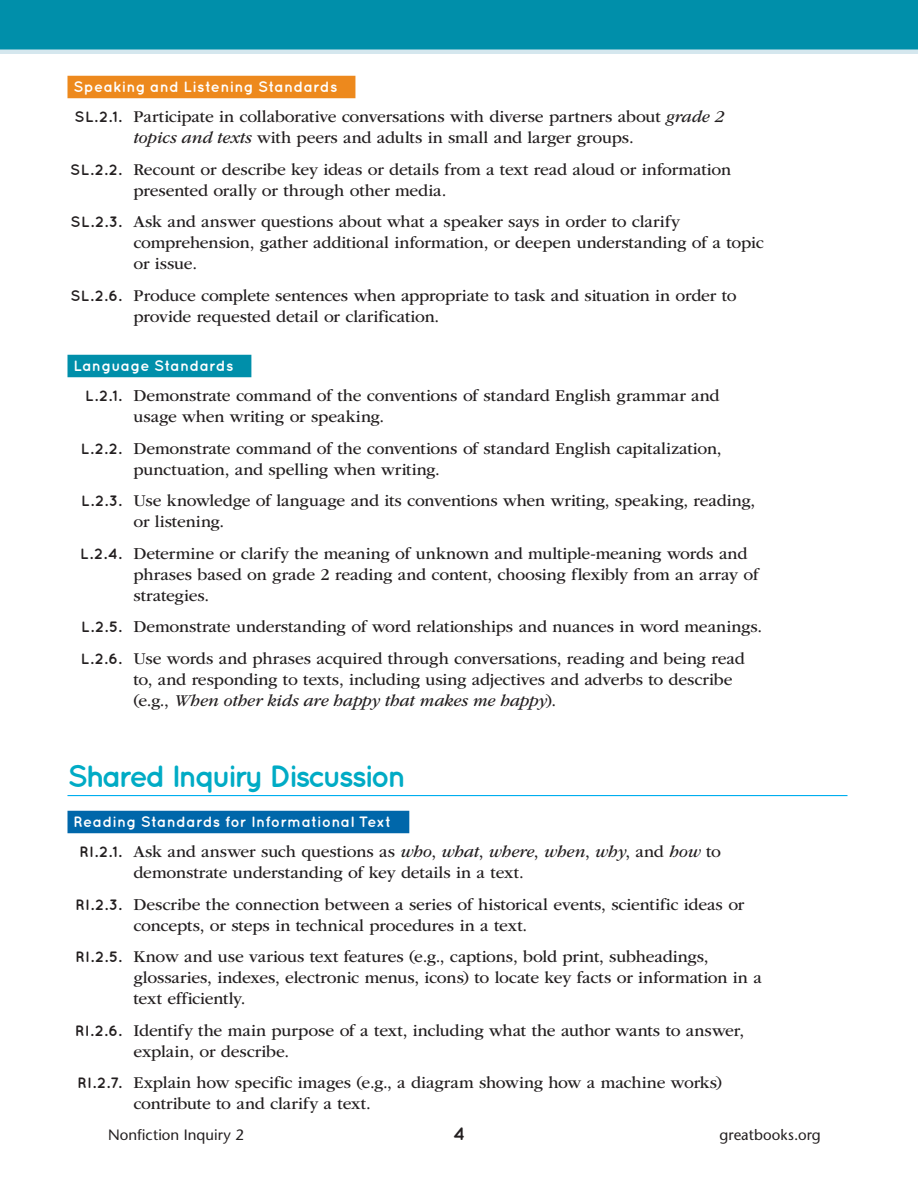
<style>
.page{position:relative;width:918px;height:1188px;background:#fff}
.page>*{position:absolute;margin:0;border:0;box-sizing:border-box;transform-origin:0 0}
.CHARET_B_head{font:700 30.75px "Quicksand";letter-spacing:-.08em;color:#00abc5}
.t1{font:700 18px "Quicksand";color:#231f20}
.CHART_NL{font:17.25px/21px "ITC Garamond Std";letter-spacing:-.01em;color:#231f20}
.CHART_head_READING{font:700 15px "Quicksand";letter-spacing:.015em;color:#fff}
.t2{font:500 15px "Stone Sans Std";letter-spacing:.005em;color:#231f20}
.CHAERT_head_SPEAKING{font:700 15px "Quicksand";letter-spacing:.015em;color:#fff}
.s1{font-family:"Quicksand";font-weight:700;font-size:15px}
.s2{font-style:italic}
</style>
<div class="page">
<div style="left:0;top:0;width:918px;height:54px;background:#008faa"></div>
<hr style="left:0;top:50px;width:918px;height:4px;background:#d5e7ee">
<div style="left:68px;top:76px;width:287px;height:22px;background:#ed891d"></div>
<div style="left:68px;top:355px;width:183px;height:22px;background:#008faa"></div>
<hr style="left:68px;top:795px;width:780px;height:1px;background:#00aeef">
<div style="left:68px;top:811px;width:341px;height:22px;background:#0067aa"></div>
<p class="CHAERT_head_SPEAKING" style="left:74px;top:78px;width:265px">Speaking and Listening Standards</p>
<p class="CHART_NL" style="left:134px;top:106px;width:592px;text-indent:-59px"><span class="s1">SL.2.1.</span> Participate in collaborative conversations with diverse partners about <span class="s2">grade 2 topics and texts</span> with peers and adults in small and larger groups.</p>
<p class="CHART_NL" style="left:134px;top:159px;width:599px;text-indent:-63px"><span class="s1">SL.2.2.</span> Recount or describe key ideas or details from a text read aloud or information presented orally or through other media.</p>
<p class="CHART_NL" style="left:134px;top:211px;width:632px;text-indent:-63px"><span class="s1">SL.2.3.</span> Ask and answer questions about what a speaker says in order to clarify comprehension, gather additional information, or deepen understanding of a topic or issue.</p>
<p class="CHART_NL" style="left:134px;top:285px;width:605px;text-indent:-63px"><span class="s1">SL.2.6.</span> Produce complete sentences when appropriate to task and situation in order to provide requested detail or clarification.</p>
<p class="CHART_head_READING" style="left:74px;top:357px;width:161px">Language Standards</p>
<p class="CHART_NL" style="left:134px;top:385px;width:588px;text-indent:-48px"><span class="s1">L.2.1.</span> Demonstrate command of the conventions of standard English grammar and usage when writing or speaking.</p>
<p class="CHART_NL" style="left:134px;top:438px;width:590px;text-indent:-53px"><span class="s1">L.2.2.</span> Demonstrate command of the conventions of standard English capitalization, punctuation, and spelling when writing.</p>
<p class="CHART_NL" style="left:134px;top:490px;width:623px;text-indent:-52px"><span class="s1">L.2.3.</span> Use knowledge of language and its conventions when writing, speaking, reading, or listening.</p>
<p class="CHART_NL" style="left:134px;top:543px;width:627px;text-indent:-53px"><span class="s1">L.2.4.</span> Determine or clarify the meaning of unknown and multiple-meaning words and phrases based on grade 2 reading and content, choosing flexibly from an array of strategies.</p>
<p class="CHART_NL" style="left:81px;top:616px;width:683px"><span class="s1">L.2.5.</span> Demonstrate understanding of word relationships and nuances in word meanings.</p>
<p class="CHART_NL" style="left:134px;top:648px;width:613px;text-indent:-53px"><span class="s1">L.2.6.</span> Use words and phrases acquired through conversations, reading and being read to, and responding to texts, including using adjectives and adverbs to describe (e.g., <span class="s2">When other kids are happy that makes me happy</span>).</p>
<p class="CHARET_B_head" style="left:68px;top:758px;width:340px">Shared Inquiry Discussion</p>
<p class="CHART_head_READING" style="left:74px;top:813px;width:319px">Reading Standards for Informational Text</p>
<p class="CHART_NL" style="left:134px;top:841px;width:589px;text-indent:-54px"><span class="s1">RI.2.1.</span> Ask and answer such questions as <span class="s2">who</span>, <span class="s2">what</span>, <span class="s2">where</span>, <span class="s2">when</span>, <span class="s2">why</span>, and <span class="s2">how</span> to demonstrate understanding of key details in a text.</p>
<p class="CHART_NL" style="left:134px;top:894px;width:612px;text-indent:-58px"><span class="s1">RI.2.3.</span> Describe the connection between a series of historical events, scientific ideas or concepts, or steps in technical procedures in a text.</p>
<p class="CHART_NL" style="left:134px;top:946px;width:630px;text-indent:-58px"><span class="s1">RI.2.5.</span> Know and use various text features (e.g., captions, bold print, subheadings, glossaries, indexes, electronic menus, icons) to locate key facts or information in a text efficiently.</p>
<p class="CHART_NL" style="left:134px;top:1020px;width:612px;text-indent:-58px"><span class="s1">RI.2.6.</span> Identify the main purpose of a text, including what the author wants to answer, explain, or describe.</p>
<p class="CHART_NL" style="left:134px;top:1072px;width:590px;text-indent:-56px"><span class="s1">RI.2.7.</span> Explain how specific images (e.g., a diagram showing how a machine works) contribute to and clarify a text.</p>
<p class="t2" style="left:108px;top:1126px;width:137px">Nonfiction Inquiry 2</p>
<p class="t1" style="left:453px;top:1123px;width:13px">4</p>
<p class="t2" style="left:720px;top:1126px;width:103px">greatbooks.org</p>
</div>
